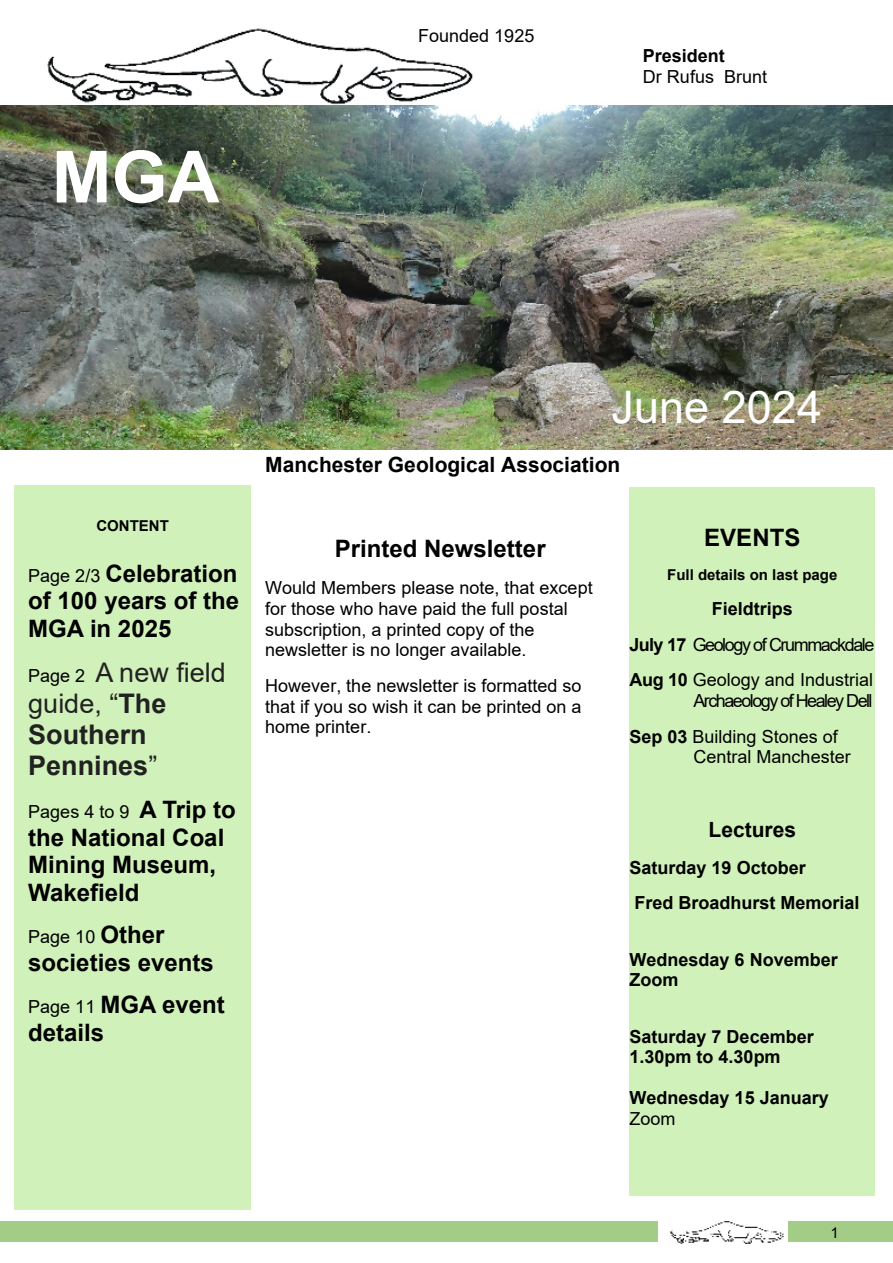
<style>
.page{position:relative;width:893px;height:1263px;background:#fff}
.page>*{position:absolute;margin:0;border:0;box-sizing:border-box;transform-origin:0 0}
.t1{font:700 72px "Arial";color:#fff}
.t2{font:45px "Arial";color:#fff}
.t3{font:700 27px/30.9px "Arial";color:#212121}
.t4{font:700 24px/27.5px "Arial";color:#000}
.t5{font:700 21px "Arial";color:#000}
.t6{font:18px/20.7px "Arial";color:#000}
.t7{font:700 18px/20.7px "Arial";color:#000}
.t8{font:18px/35.7px "Arial";letter-spacing:-.08em;color:#000;text-align:center}
.t9{font:18px/35.7px "Arial";letter-spacing:-.085em;color:#000}
.t10{font:700 15px "Arial";color:#000}
.t11{font:15px "Arial";color:#000}
.s1{font-weight:400;font-size:18px}
.s2{font-weight:400;font-size:18px;color:#000}
.s3{font-weight:400}
.s4{font-weight:700;font-size:24px}
.s5{font-weight:700}
</style>
<div class="page">
<div style="left:0;top:1221px;width:893px;height:21px;background:#a3cd86"></div>
<img style="left:659px;top:1221px;width:128px;height:23px">
<img style="left:0;top:106px;width:893px;height:344px">
<img style="left:47px;top:28px;width:426px;height:77px">
<div style="left:14px;top:485px;width:237px;height:725px;background:#d1f1ba"></div>
<div style="left:629px;top:487px;width:246px;height:709px;background:#d1f1ba"></div>
<h1 class="t1" style="left:52px;top:150px;width:169px">MGA</h1>
<p class="t6" style="left:418px;top:27px;width:118px">Founded 1925</p>
<p class="t7" style="left:643px;top:47px;width:84px">President</p>
<p class="t6" style="left:643px;top:68px;width:126px">Dr Rufus Brunt</p>
<p class="t10" style="left:96px;top:520px;width:74px">CONTENT</p>
<h3 class="t4" style="left:28px;top:562px;width:212px;text-align:justify"><span class="s1">Page 2/3</span> Celebration of 100 years of the MGA in 2025</h3>
<h3 class="t3" style="left:28px;top:660px;width:199px"><span class="s2">Page 2</span> <span class="s3">A new field guide, “</span>The<br>Southern<br>Pennines<span class="s3">”</span></h3>
<p class="t6" style="left:28px;top:803px;width:209px">Pages 4 to 9 <span class="s4">A Trip to</span></p>
<h3 class="t4" style="left:28px;top:826px;width:198px">the National Coal<br>Mining Museum,<br>Wakefield</h3>
<p class="t6" style="left:28px;top:928px;width:138px">Page 10 <span class="s4">Other</span></p>
<h3 class="t4" style="left:28px;top:943px;width:198px;line-height:42.5px">societies events<br><span class="s1">Page 11</span> MGA event</h3>
<h3 class="t4" style="left:28px;top:1021px;width:78px">details</h3>
<h2 class="t2" style="left:611px;top:390px;width:212px">June 2024</h2>
<p class="t5" style="left:265px;top:457px;width:356px">Manchester Geological Association</p>
<h3 class="t4" style="left:335px;top:537px;width:212px">Printed Newsletter</h3>
<p class="t6" style="left:265px;top:579px;width:329px">Would Members please note, that except for those who have paid the full postal subscription, a printed copy of the newsletter is no longer available.</p>
<p class="t6" style="left:265px;top:677px;width:318px;text-align:justify">However, the newsletter is formatted so that if you so wish it can be printed on a home printer.</p>
<h3 class="t4" style="left:704px;top:526px;width:98px">EVENTS</h3>
<p class="t10" style="left:667px;top:569px;width:172px">Full details on last page</p>
<p class="t8" style="left:629px;top:592px;width:246px"><span class="s5">Fieldtrips<br>July 17</span> Geology of Crummackdale<br><span class="s5">Aug 10</span> Geology and Industrial</p>
<p class="t9" style="left:629px;top:684px;width:245px;text-indent:64px">Archaeology of Healey Dell<br><span class="s5">Sep 03</span> Building Stones of</p>
<p class="t6" style="left:693px;top:748px;width:159px">Central Manchester</p>
<p class="t5" style="left:708px;top:822px;width:89px">Lectures</p>
<p class="t7" style="left:629px;top:851px;width:232px;line-height:35.7px">Saturday 19 October<br>Fred Broadhurst Memorial</p>
<p class="t7" style="left:629px;top:950px;width:210px">Wednesday 6 November<br>Zoom</p>
<p class="t7" style="left:629px;top:1027px;width:186px">Saturday 7 December<br>1.30pm to 4.30pm</p>
<p class="t7" style="left:629px;top:1089px;width:201px">Wednesday 15 January</p>
<p class="t6" style="left:629px;top:1110px;width:48px">Zoom</p>
<p class="t11" style="left:831px;top:1227px;width:10px">1</p>
</div>
